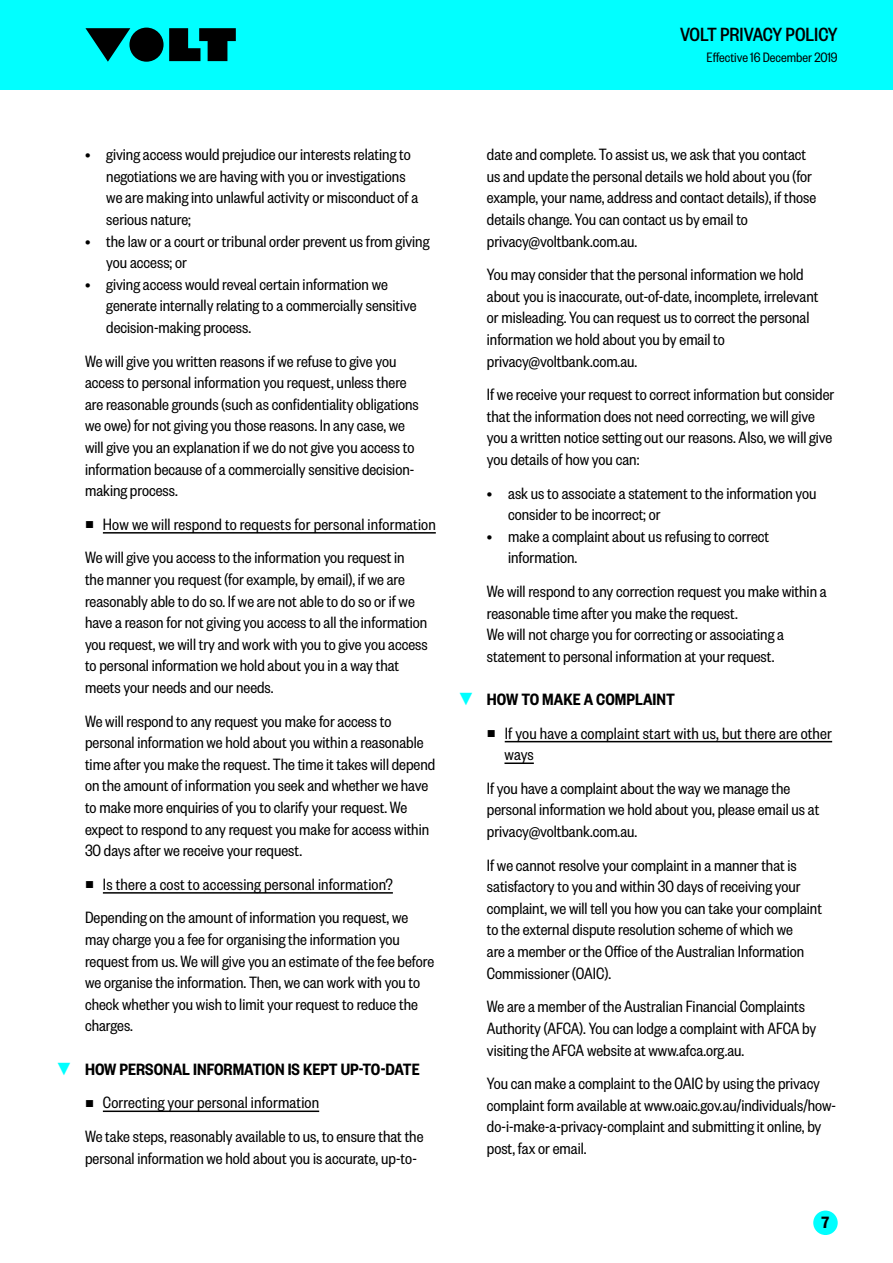
<style>
.page{position:relative;width:893px;height:1263px;background:#fff}
.page>*{position:absolute;margin:0;border:0;box-sizing:border-box;transform-origin:0 0}
.t1{font:500 21px "Founders Grotesk Cond";color:#000}
.t2{font:18px/21.6px "Founders Grotesk Cond";color:#000}
.t3{font:600 18px "Founders Grotesk Cond";color:#000}
.t4{font:15px "Founders Grotesk Cond";color:#000}
.s1{font-family:"Arial";font-size:15px}
.s2{font-family:"Arial";font-weight:700;color:#01ffff}
</style>
<div class="page">
<div style="left:0;top:0;width:893px;height:89px;background:#01ffff"></div>
<svg style="left:169px;top:28px;width:67px;height:33px"></svg>
<div style="left:129px;top:28px;width:35px;height:34px;background:#000;border-radius:50%"></div>
<svg style="left:85px;top:28px;width:45px;height:34px"></svg>
<div style="left:813px;top:1210px;width:25px;height:25px;background:#01ffff;border-radius:50%"></div>
<hr style="left:103px;top:532px;width:333px;height:2px;background:#000">
<hr style="left:103px;top:892px;width:290px;height:2px;background:#000">
<hr style="left:103px;top:1110px;width:216px;height:2px;background:#000">
<hr style="left:505px;top:741px;width:327px;height:1px;background:#000">
<hr style="left:504px;top:762px;width:30px;height:2px;background:#000">
<p class="t1" style="left:680px;top:22px;width:159px">VOLT PRIVACY POLICY</p>
<p class="t4" style="left:707px;top:48px;width:133px">Effective 16 December 2019</p>
<p class="t2" style="left:106px;top:143px;width:313px;text-indent:-21px">• giving access would prejudice our interests relating to negotiations we are having with you or investigations we are making into unlawful activity or misconduct of a serious nature;</p>
<p class="t2" style="left:106px;top:229px;width:325px;text-indent:-21px">• the law or a court or tribunal order prevent us from giving you access; or</p>
<p class="t2" style="left:106px;top:273px;width:312px;text-indent:-21px">• giving access would reveal certain information we generate internally relating to a commercially sensitive decision-making process.</p>
<p class="t2" style="left:85px;top:349px;width:335px">We will give you written reasons if we refuse to give you access to personal information you request, unless there are reasonable grounds (such as confidentiality obligations we owe) for not giving you those reasons. In any case, we will give you an explanation if we do not give you access to information because of a commercially sensitive decision&shy;making process.</p>
<p class="t2" style="left:85px;top:507px;width:352px;line-height:33.6px"><span class="s1">■</span> How we will respond to requests for personal information<br>We will give you access to the information you request in</p>
<p class="t2" style="left:85px;top:568px;width:344px">the manner you request (for example, by email), if we are reasonably able to do so. If we are not able to do so or if we have a reason for not giving you access to all the information you request, we will try and work with you to give you access to personal information we hold about you in a way that meets your needs and our needs.</p>
<p class="t2" style="left:85px;top:709px;width:352px">We will respond to any request you make for access to personal information we hold about you within a reasonable time after you make the request. The time it takes will depend on the amount of information you seek and whether we have to make more enquiries of you to clarify your request. We expect to respond to any request you make for access within 30 days after we receive your request.</p>
<p class="t2" style="left:85px;top:867px;width:325px;line-height:33.6px"><span class="s1">■</span> Is there a cost to accessing personal information?<br>Depending on the amount of information you request, we</p>
<p class="t2" style="left:85px;top:928px;width:351px">may charge you a fee for organising the information you request from us. We will give you an estimate of the fee before we organise the information. Then, we can work with you to check whether you wish to limit your request to reduce the charges.</p>
<p class="t3" style="left:55px;top:1058px;width:366px"><span class="s2">▼</span> HOW PERSONAL INFORMATION IS KEPT UP-TO-DATE</p>
<p class="t2" style="left:85px;top:1085px;width:340px;line-height:33.6px"><span class="s1">■</span> Correcting your personal information<br>We take steps, reasonably available to us, to ensure that the</p>
<p class="t2" style="left:85px;top:1146px;width:333px">personal information we hold about you is accurate, up-to-</p>
<p class="t2" style="left:487px;top:143px;width:331px">date and complete. To assist us, we ask that you contact us and update the personal details we hold about you (for example, your name, address and contact details), if those details change. You can contact us by email to privacy@voltbank.com.au.</p>
<p class="t2" style="left:487px;top:263px;width:333px">You may consider that the personal information we hold about you is inaccurate, out-of-date, incomplete, irrelevant or misleading. You can request us to correct the personal information we hold about you by email to privacy@voltbank.com.au.</p>
<p class="t2" style="left:487px;top:383px;width:349px">If we receive your request to correct information but consider that the information does not need correcting, we will give you a written notice setting out our reasons. Also, we will give you details of how you can:</p>
<p class="t2" style="left:508px;top:481px;width:310px;text-indent:-21px">• ask us to associate a statement to the information you consider to be incorrect; or</p>
<p class="t2" style="left:508px;top:525px;width:262px;text-indent:-21px">• make a complaint about us refusing to correct information.</p>
<p class="t2" style="left:487px;top:580px;width:341px">We will respond to any correction request you make within a reasonable time after you make the request.<br>We will not charge you for correcting or associating a statement to personal information at your request.</p>
<p class="t3" style="left:457px;top:688px;width:219px"><span class="s2">▼</span> HOW TO MAKE A COMPLAINT</p>
<p class="t2" style="left:504px;top:721px;width:329px;text-indent:-18px"><span class="s1">■</span> If you have a complaint start with us, but there are other ways</p>
<p class="t2" style="left:487px;top:777px;width:334px">If you have a complaint about the way we manage the personal information we hold about you, please email us at privacy@voltbank.com.au.</p>
<p class="t2" style="left:487px;top:853px;width:337px">If we cannot resolve your complaint in a manner that is satisfactory to you and within 30 days of receiving your complaint, we will tell you how you can take your complaint to the external dispute resolution scheme of which we<br>are a member or the Office of the Australian Information Commissioner (OAIC).</p>
<p class="t2" style="left:487px;top:995px;width:331px">We are a member of the Australian Financial Complaints<br>Authority (AFCA). You can lodge a complaint with AFCA by visiting the AFCA website at www.afca.org.au.</p>
<p class="t2" style="left:487px;top:1072px;width:351px">You can make a complaint to the OAIC by using the privacy complaint form available at www.oaic.gov.au/individuals/how&shy;do-i-make-a-privacy-complaint and submitting it online, by post, fax or email.</p>
<p class="t3" style="left:822px;top:1212px;width:9px">7</p>
</div>
